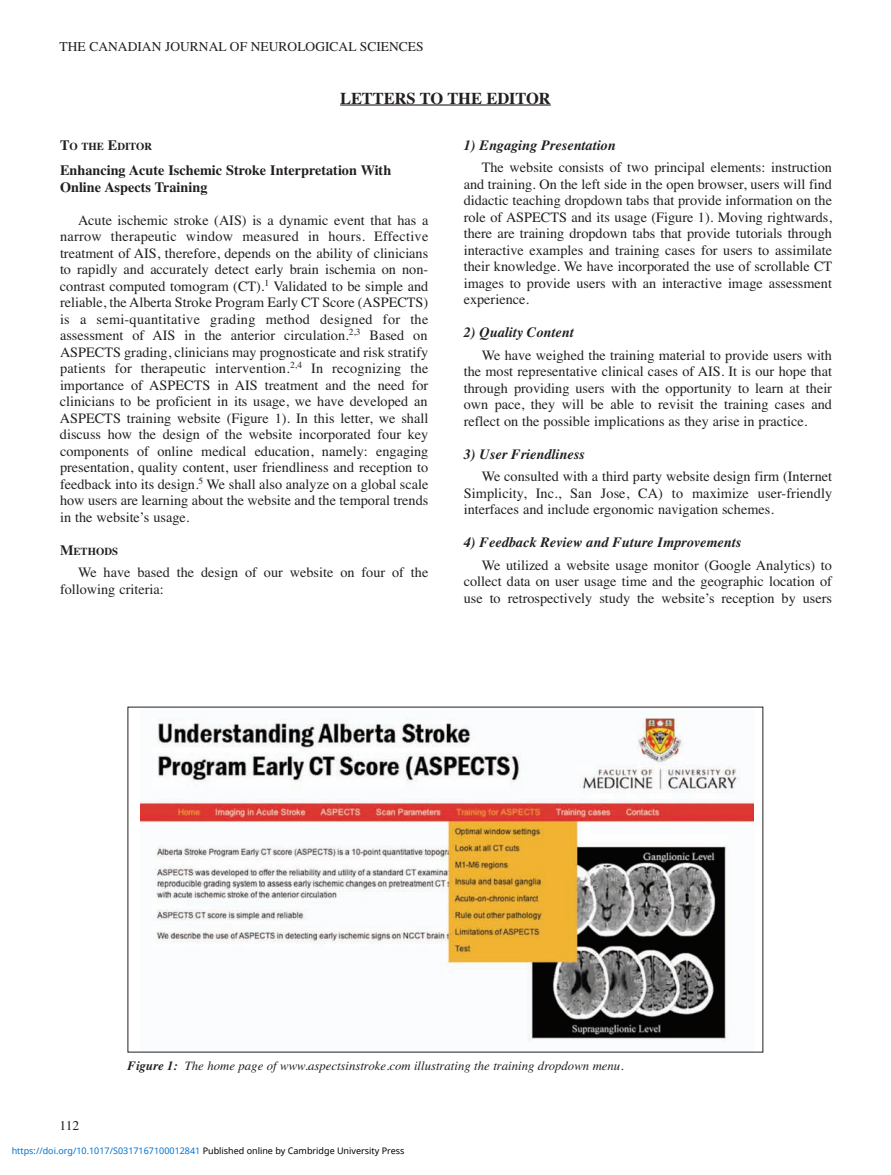
<style>
.page{position:relative;width:891px;height:1175px;background:#fff}
.page>*{position:absolute;margin:0;border:0;box-sizing:border-box;transform-origin:0 0}
.t1{font:700 16.5px "Times";letter-spacing:-.005em;color:#231f20}
.t2{font:14.25px/16.5px "Times";color:#231f20;text-align:justify}
.t3{font:italic 700 14.25px "Times";color:#231f20}
.t4{font:700 14.25px/16.5px "Times";color:#231f20}
.t5{font:13.5px "Times";color:#231f20}
.t6{font:italic 12.75px "Times";color:#231f20}
.t7{font:700 10.65px "Times";color:#231f20}
.t8{font:9px "Noto Sans";color:#0172cf}
.s1{font-size:14.25px}
.s2{font-weight:700}
.s3{color:#000}
</style>
<div class="page">
<hr style="left:340px;top:104px;width:211px;height:2px;background:#231f20">
<img style="left:141px;top:714px;width:612px;height:328px">
<p class="t5" style="left:60px;top:38px;width:366px">THE CANADIAN JOURNAL OF NEUROLOGICAL SCIENCES</p>
<p class="t1" style="left:340px;top:89px;width:212px">LETTERS TO THE EDITOR</p>
<p class="t7" style="left:60px;top:140px;width:94px"><span class="s1">T</span>O THE <span class="s1">E</span>DITOR</p>
<p class="t4" style="left:60px;top:162px;width:333px">Enhancing Acute Ischemic Stroke Interpretation With<br>Online Aspects Training</p>
<p class="t2" style="left:60px;top:211px;width:370px;text-indent:18px">Acute ischemic stroke (AIS) is a dynamic event that has a narrow therapeutic window measured in hours. Effective treatment of AIS, therefore, depends on the ability of clinicians to rapidly and accurately detect early brain ischemia on non&shy;contrast computed tomogram (CT).<sup>1</sup> Validated to be simple and reliable, the Alberta Stroke Program Early CT Score (ASPECTS) is a semi-quantitative grading method designed for the assessment of AIS in the anterior circulation.<sup>2,3</sup> Based on ASPECTS grading, clinicians may prognosticate and risk stratify patients for therapeutic intervention.<sup>2,4</sup> In recognizing the importance of ASPECTS in AIS treatment and the need for clinicians to be proficient in its usage, we have developed an ASPECTS training website (Figure 1). In this letter, we shall discuss how the design of the website incorporated four key components of online medical education, namely: engaging presentation, quality content, user friendliness and reception to feedback into its design.<sup>5</sup> We shall also analyze on a global scale how users are learning about the website and the temporal trends in the website’s usage.</p>
<p class="t7" style="left:60px;top:545px;width:59px"><span class="s1">M</span>ETHODS</p>
<p class="t2" style="left:60px;top:564px;width:370px;text-indent:18px">We have based the design of our website on four of the following criteria:</p>
<p class="t3" style="left:464px;top:136px;width:153px">1) Engaging Presentation</p>
<p class="t2" style="left:464px;top:159px;width:370px;text-indent:18px">The website consists of two principal elements: instruction and training. On the left side in the open browser, users will find didactic teaching dropdown tabs that provide information on the role of ASPECTS and its usage (Figure 1). Moving rightwards, there are training dropdown tabs that provide tutorials through interactive examples and training cases for users to assimilate their knowledge. We have incorporated the use of scrollable CT images to provide users with an interactive image assessment experience.</p>
<p class="t3" style="left:464px;top:324px;width:111px">2) Quality Content</p>
<p class="t2" style="left:464px;top:346px;width:370px;text-indent:18px">We have weighed the training material to provide users with the most representative clinical cases of AIS. It is our hope that through providing users with the opportunity to learn at their own pace, they will be able to revisit the training cases and reflect on the possible implications as they arise in practice.</p>
<p class="t3" style="left:464px;top:445px;width:123px">3) User Friendliness</p>
<p class="t2" style="left:464px;top:468px;width:370px;text-indent:18px">We consulted with a third party website design firm (Internet Simplicity, Inc., San Jose, CA) to maximize user-friendly interfaces and include ergonomic navigation schemes.</p>
<p class="t3" style="left:464px;top:534px;width:279px">4) Feedback Review and Future Improvements</p>
<p class="t2" style="left:464px;top:556px;width:370px;text-indent:18px">We utilized a website usage monitor (Google Analytics) to collect data on user usage time and the geographic location of use to retrospectively study the website’s reception by users</p>
<p class="t5" style="left:60px;top:1117px;width:21px">112</p>
<p class="t6" style="left:128px;top:1058px;width:498px"><span class="s2">Figure 1:</span> The home page of www.aspectsinstroke.com illustrating the training dropdown menu.</p>
<p class="t8" style="left:12px;top:1143px;width:394px">https://doi.org/10.1017/S0317167100012841 <span class="s3">Published online by Cambridge University Press</span></p>
</div>
